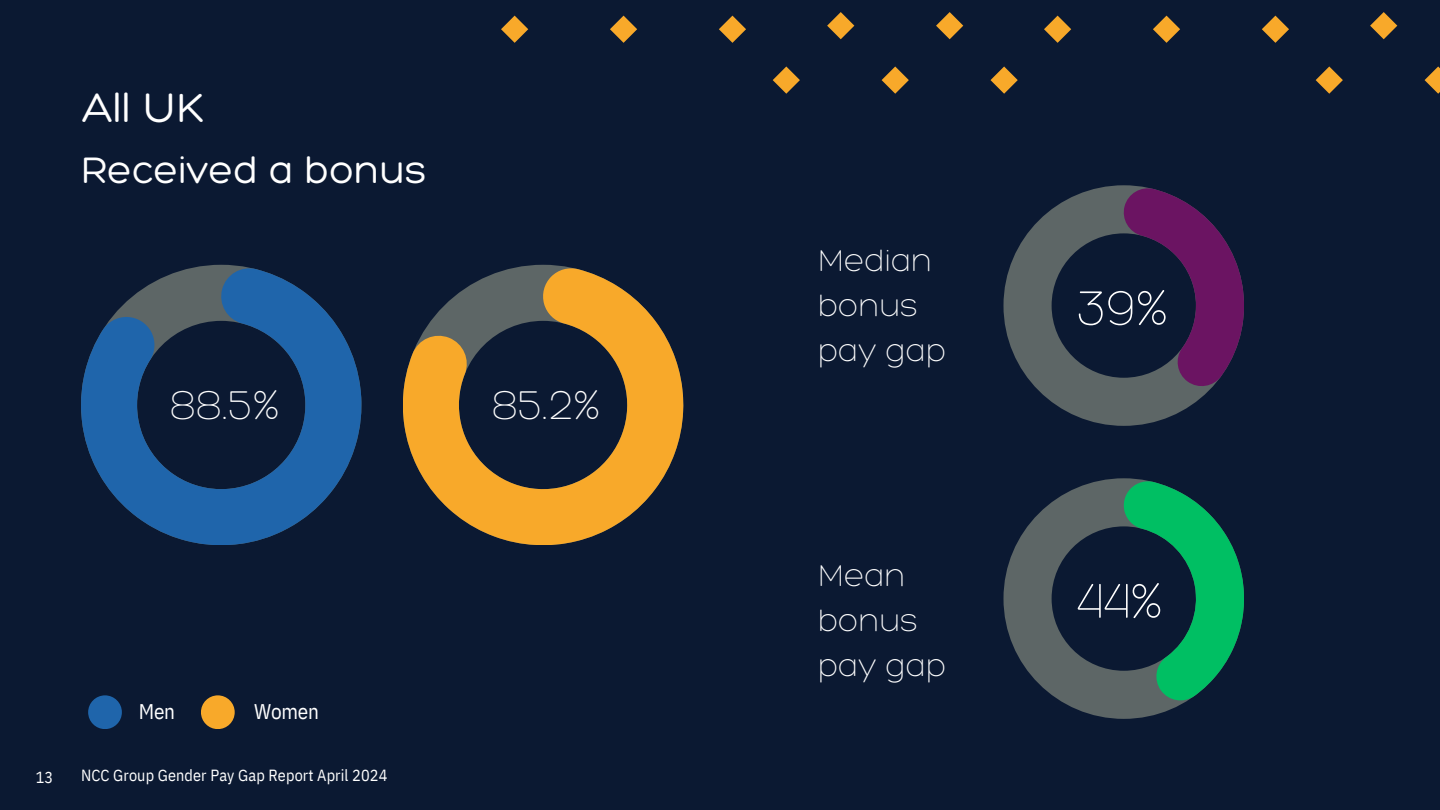
<style>
.page{position:relative;width:1440px;height:810px;background:#0b1932}
.page>*{position:absolute;margin:0;border:0;box-sizing:border-box;transform-origin:0 0}
.t1{font:300 52.5px "Hero";color:#fff}
.t2{font:300 44.3px "Hero";color:#fff}
.t3{font:300 43.6px "Hero";color:#fff}
.t4{font:300 40px "Hero";color:#fff}
.t5{font:300 32.7px/45px "Hero";color:#fff}
.t6{font:21.2px "IBM Plex Sans Cond";letter-spacing:-.01em;color:#fff}
.t7{font:16.1px "IBM Plex Sans Cond";letter-spacing:.01em;color:#fff}
.t8{font:16px "IBM Plex Sans Cond";color:#fff}
</style>
<div class="page">
<svg style="left:1425px;top:66px;width:15px;height:28px"></svg>
<svg style="left:1370px;top:12px;width:27px;height:27px"></svg>
<svg style="left:1316px;top:66px;width:27px;height:28px"></svg>
<svg style="left:1262px;top:16px;width:27px;height:27px"></svg>
<svg style="left:1153px;top:16px;width:27px;height:27px"></svg>
<svg style="left:1044px;top:16px;width:27px;height:27px"></svg>
<svg style="left:991px;top:66px;width:27px;height:28px"></svg>
<svg style="left:936px;top:12px;width:27px;height:27px"></svg>
<svg style="left:882px;top:66px;width:27px;height:28px"></svg>
<svg style="left:827px;top:12px;width:27px;height:27px"></svg>
<svg style="left:773px;top:66px;width:27px;height:28px"></svg>
<svg style="left:719px;top:16px;width:27px;height:27px"></svg>
<svg style="left:610px;top:16px;width:27px;height:27px"></svg>
<svg style="left:501px;top:16px;width:27px;height:27px"></svg>
<svg style="left:88px;top:695px;width:34px;height:34px"></svg>
<svg style="left:201px;top:695px;width:34px;height:34px"></svg>
<svg style="left:81px;top:268px;width:280px;height:277px"></svg>
<svg style="left:403px;top:268px;width:280px;height:277px"></svg>
<svg style="left:1003px;top:185px;width:210px;height:241px;fill:#5d6666"></svg>
<svg style="left:1123px;top:188px;width:121px;height:198px"></svg>
<svg style="left:1003px;top:478px;width:184px;height:241px"></svg>
<svg style="left:1123px;top:481px;width:121px;height:220px"></svg>
<h2 class="t2" style="left:82px;top:80px;width:124px">All UK</h2>
<h4 class="t4" style="left:81px;top:145px;width:347px">Received a bonus</h4>
<p class="t3" style="left:170px;top:378px;width:112px">88.5%</p>
<p class="t3" style="left:492px;top:378px;width:111px">85.2%</p>
<p class="t6" style="left:139px;top:698px;width:38px">Men</p>
<p class="t6" style="left:254px;top:698px;width:66px">Women</p>
<p class="t8" style="left:36px;top:766px;width:19px">13</p>
<h4 class="t7" style="left:81px;top:765px;width:308px">NCC Group Gender Pay Gap Report April 2024</h4>
<h2 class="t5" style="left:818px;top:237px;width:130px">Median bonus pay gap</h2>
<h2 class="t5" style="left:818px;top:552px;width:130px">Mean bonus pay gap</h2>
<h2 class="t1" style="left:1076px;top:275px;width:94px">39%</h2>
<p class="t1" style="left:1076px;top:568px;width:89px">44%</p>
</div>
